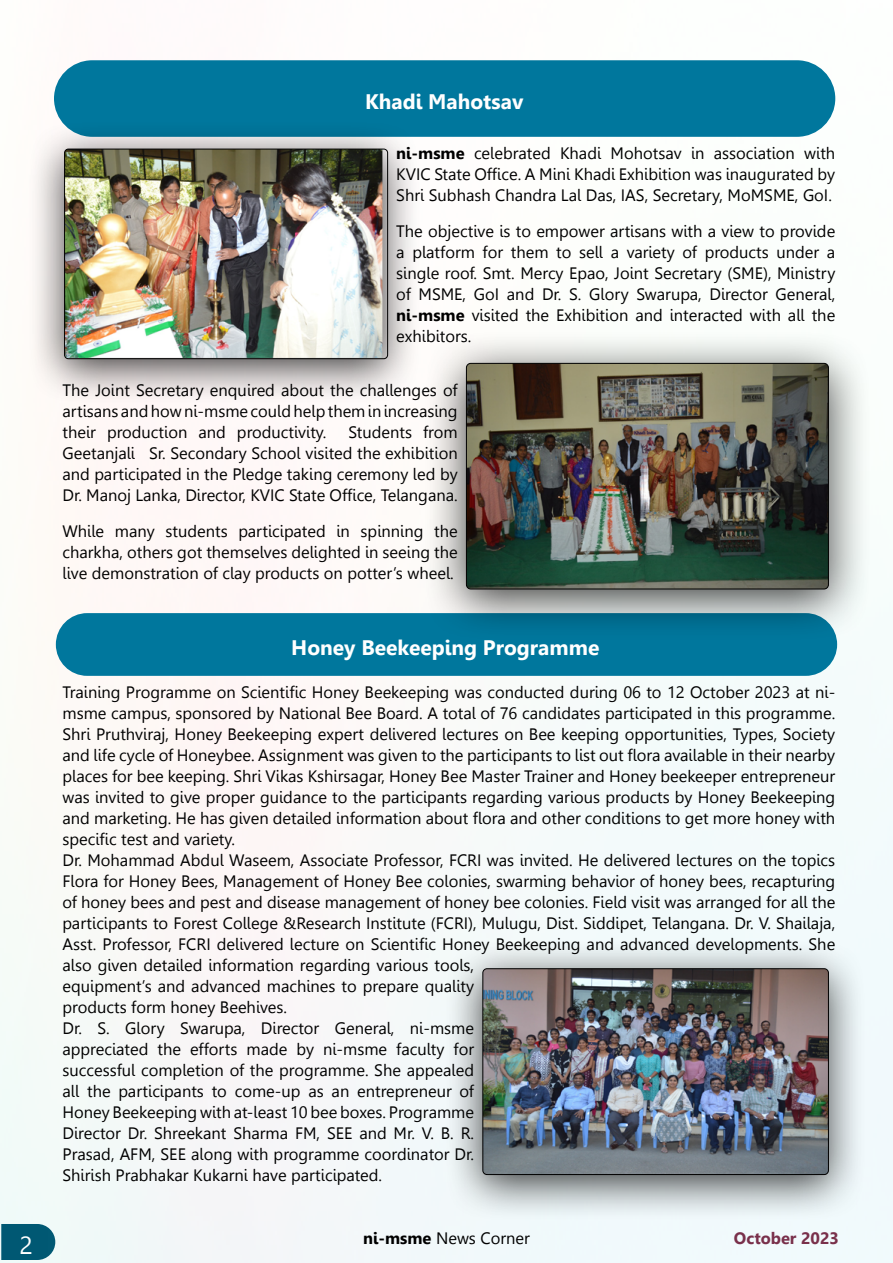
<style>
.page{position:relative;width:893px;height:1263px;background:#fff}
.page>*{position:absolute;margin:0;border:0;box-sizing:border-box;transform-origin:0 0}
.t1{font:24.75px "Leelawadee";color:#fff}
.t2{font:700 21px "Leelawadee";color:#fff}
.t3{font:16.5px/21px "Leelawadee";color:#000;text-align:justify}
.t4{font:700 16.5px "Leelawadee";color:#79304b}
.s1{font-weight:700}
</style>
<div class="page">
<img style="left:0;top:60px;width:893px;height:1203px">
<svg style="left:1px;top:1224px;width:54px;height:36px;background:#11637c"></svg>
<div style="left:882px;top:101px;width:11px;height:221px;background:#fff"></div>
<div style="left:54px;top:60px;width:781px;height:77px;background:#00779d;border-radius:38px"></div>
<div style="left:27px;top:120px;width:395px;height:285px;background:#000;opacity:.75"></div>
<img style="left:65px;top:149px;width:317px;height:208px">
<div style="left:64px;top:149px;width:324px;height:210px;border:1px solid #000;border-radius:4px"></div>
<div style="left:56px;top:613px;width:781px;height:63px;background:#00779d;border-radius:31px"></div>
<div style="left:423px;top:330px;width:448px;height:312px;background:#000;opacity:.75"></div>
<img style="left:466px;top:363px;width:362px;height:226px">
<div style="left:466px;top:363px;width:363px;height:226px;border:1px solid #000;border-radius:4px"></div>
<div style="left:444px;top:938px;width:423px;height:284px;background:#000;opacity:.75"></div>
<img style="left:483px;top:969px;width:344px;height:205px">
<div style="left:483px;top:968px;width:346px;height:207px;border:1px solid #000;border-radius:4px"></div>
<h1 class="t1" style="left:19px;top:1231px;width:15px">2</h1>
<p class="t2" style="left:365px;top:89px;width:160px">Khadi Mahotsav</p>
<p class="t3" style="left:396px;top:143px;width:440px"><span class="s1">ni-msme</span> celebrated Khadi Mohotsav in association with KVIC State Office. A Mini Khadi Exhibition was inaugurated by Shri Subhash Chandra Lal Das, IAS, Secretary, MoMSME, GoI.</p>
<p class="t3" style="left:396px;top:221px;width:440px">The objective is to empower artisans with a view to provide a platform for them to sell a variety of products under a single roof. Smt. Mercy Epao, Joint Secretary (SME), Ministry of MSME, GoI and Dr. S. Glory Swarupa, Director General, <span class="s1">ni-msme</span> visited the Exhibition and interacted with all the exhibitors.</p>
<p class="t3" style="left:63px;top:380px;width:397px">The Joint Secretary enquired about the challenges of artisans and how ni-msme could help them in increasing their production and productivity.</p>
<p class="t3" style="left:63px;top:422px;width:397px;text-indent:286px">Students from Geetanjali Sr. Secondary School visited the exhibition and participated in the Pledge taking ceremony led by Dr. Manoj Lanka, Director, KVIC State Office, Telangana.</p>
<p class="t3" style="left:63px;top:521px;width:397px">While many students participated in spinning the charkha, others got themselves delighted in seeing the live demonstration of clay products on potter’s wheel.</p>
<p class="t2" style="left:291px;top:635px;width:310px">Honey Beekeeping Programme</p>
<p class="t3" style="left:63px;top:682px;width:774px;text-align:left">Training Programme on Scientific Honey Beekeeping was conducted during 06 to 12 October 2023 at ni&shy;msme campus, sponsored by National Bee Board. A total of 76 candidates participated in this programme.<br>Shri Pruthviraj, Honey Beekeeping expert delivered lectures on Bee keeping opportunities, Types, Society and life cycle of Honeybee. Assignment was given to the participants to list out flora available in their nearby places for bee keeping. Shri Vikas Kshirsagar, Honey Bee Master Trainer and Honey beekeeper entrepreneur was invited to give proper guidance to the participants regarding various products by Honey Beekeeping and marketing. He has given detailed information about flora and other conditions to get more honey with specific test and variety.<br>Dr. Mohammad Abdul Waseem, Associate Professor, FCRI was invited. He delivered lectures on the topics Flora for Honey Bees, Management of Honey Bee colonies, swarming behavior of honey bees, recapturing of honey bees and pest and disease management of honey bee colonies. Field visit was arranged for all the participants to Forest College &amp;Research Institute (FCRI), Mulugu, Dist. Siddipet, Telangana. Dr. V. Shailaja, Asst. Professor, FCRI delivered lecture on Scientific Honey Beekeeping and advanced developments. She also given detailed information regarding various tools,<br>equipment’s and advanced machines to prepare quality<br>products form honey Beehives.<br>Dr. S. Glory Swarupa, Director General, ni-msme<br>appreciated the efforts made by ni-msme faculty for<br>successful completion of the programme. She appealed<br>all the participants to come-up as an entrepreneur of<br>Honey Beekeeping with at-least 10 bee boxes. Programme<br>Director Dr. Shreekant Sharma FM, SEE and Mr. V. B. R.<br>Prasad, AFM, SEE along with programme coordinator Dr.<br>Shirish Prabhakar Kukarni have participated.</p>
<p class="t3" style="left:363px;top:1228px;width:168px"><span class="s1">ni-msme</span> News Corner</p>
<p class="t4" style="left:734px;top:1228px;width:107px">October 2023</p>
</div>
